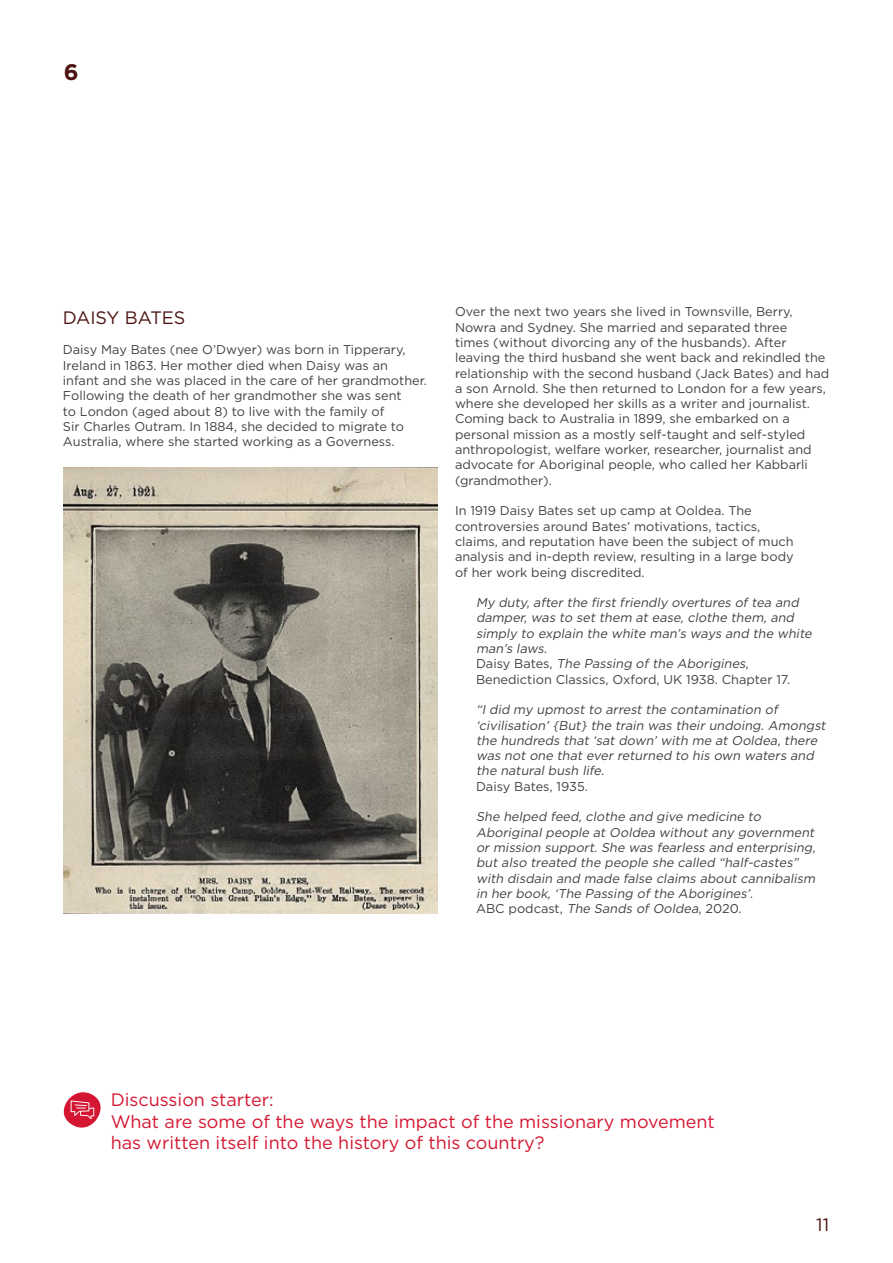
<style>
.page{position:relative;width:893px;height:1263px;background:#fff}
.page>*{position:absolute;margin:0;border:0;box-sizing:border-box;transform-origin:0 0}
.t1{font:700 22.5px "Gotham";color:#4c1312}
.t2{font:18px/21.6px "Gotham";color:#d51632}
.t3{font:18px "Gotham";color:#4c1312}
.t4{font:12.75px/15.3px "Gotham";color:#414042}
.t5{font:italic 12.75px/15.3px "Gotham";color:#414042}
.s1{font-style:normal}
</style>
<div class="page">
<img style="left:64px;top:468px;width:374px;height:445px">
<svg style="left:63px;top:1092px;width:38px;height:36px"></svg>
<h1 class="t1" style="left:64px;top:57px;width:16px">6</h1>
<h2 class="t3" style="left:63px;top:306px;width:124px">DAISY BATES</h2>
<p class="t4" style="left:63px;top:342px;width:365px">Daisy May Bates (nee O’Dwyer) was born in Tipperary, Ireland in 1863. Her mother died when Daisy was an infant and she was placed in the care of her grandmother.<br>Following the death of her grandmother she was sent<br>to London (aged about 8) to live with the family of<br>Sir Charles Outram. In 1884, she decided to migrate to Australia, where she started working as a Governess.</p>
<p class="t4" style="left:455px;top:304px;width:376px">Over the next two years she lived in Townsville, Berry, Nowra and Sydney. She married and separated three<br>times (without divorcing any of the husbands). After leaving the third husband she went back and rekindled the relationship with the second husband (Jack Bates) and had a son Arnold. She then returned to London for a few years, where she developed her skills as a writer and journalist.<br>Coming back to Australia in 1899, she embarked on a personal mission as a mostly self-taught and self-styled anthropologist, welfare worker, researcher, journalist and advocate for Aboriginal people, who called her Kabbarli (grandmother).</p>
<p class="t4" style="left:455px;top:503px;width:340px">In 1919 Daisy Bates set up camp at Ooldea. The controversies around Bates’ motivations, tactics, claims, and reputation have been the subject of much analysis and in-depth review, resulting in a large body of her work being discredited.</p>
<p class="t5" style="left:476px;top:595px;width:340px">My duty, after the first friendly overtures of tea and damper, was to set them at ease, clothe them, and simply to explain the white man’s ways and the white man’s laws.<br><span class="s1">D a i s y B a t e s ,</span> The Passing of the Aborigines<span class="s1">, Benediction Classics, Oxford, UK 1938. Chapter 17.</span></p>
<p class="t5" style="left:476px;top:702px;width:354px">“I did my upmost to arrest the contamination of ‘civilisation’ {But} the train was their undoing. Amongst the hundreds that ‘sat down’ with me at Ooldea, there was not one that ever returned to his own waters and the natural bush life.</p>
<p class="t4" style="left:476px;top:778px;width:113px">Daisy Bates, 1935.</p>
<p class="t5" style="left:476px;top:809px;width:344px">She helped feed, clothe and give medicine to Aboriginal people at Ooldea without any government or mission support. She was fearless and enterprising, but also treated the people she called “half-castes” with disdain and made false claims about cannibalism in her book, ‘The Passing of the Aborigines’.<br><span class="s1">ABC podcast,</span> The Sands of Ooldea<span class="s1">, 2020.</span></p>
<h2 class="t2" style="left:111px;top:1088px;width:606px">Discussion starter:<br>What are some of the ways the impact of the missionary movement has written itself into the history of this country?</h2>
<h2 class="t3" style="left:816px;top:1213px;width:14px">11</h2>
</div>
